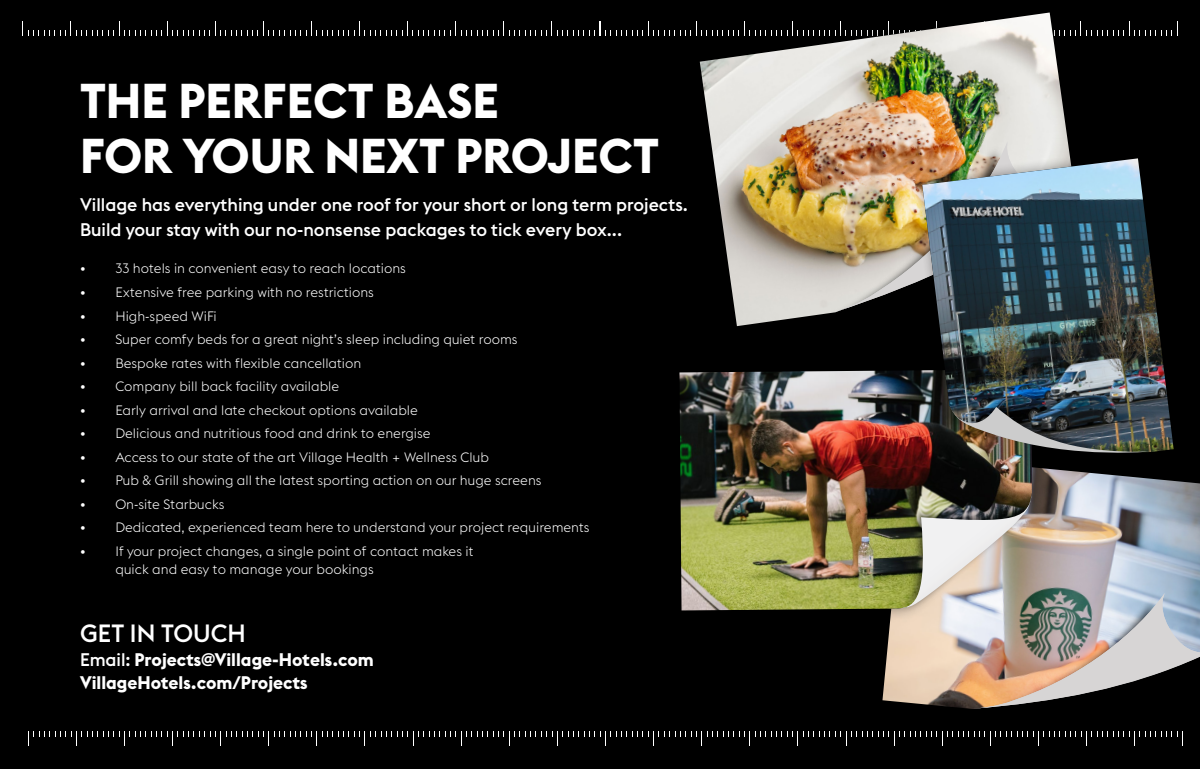
<style>
.page{position:relative;width:1200px;height:769px;background:#000}
.page>*{position:absolute;margin:0;border:0;box-sizing:border-box;transform-origin:0 0}
.t1{font:700 48.2px/54.4px "Village Flex";color:#fff}
.t2{font:500 24.7px "Village Flex";color:#fff}
.t3{font:500 18px/25px "Village Flex";color:#fff}
.t4{font:700 18px/22.6px "Village Flex";color:#fff}
.t5{font:300 13.4px/17.9px "Village Flex";color:#fff}
.s1{font-weight:500}
</style>
<div class="page">
<svg style="left:22px;top:21px;width:1156px;height:15px"></svg>
<svg style="left:683px;top:21px;width:421px;height:306px"></svg>
<img style="left:700px;top:12px;width:374px;height:314px">
<div style="left:816px;top:145px;width:253px;height:184px;background:#000;opacity:.75"></div>
<img style="left:833px;top:141px;width:241px;height:172px">
<img style="left:679px;top:370px;width:230px;height:240px">
<div style="left:880px;top:481px;width:156px;height:134px;background:#000;opacity:.61"></div>
<img style="left:888px;top:487px;width:312px;height:222px">
<img style="left:909px;top:145px;width:278px;height:344px">
<img style="left:922px;top:158px;width:252px;height:294px">
<div style="left:952px;top:399px;width:221px;height:57px;background:#000;opacity:.62"></div>
<img style="left:949px;top:405px;width:214px;height:56px">
<svg style="left:28px;top:731px;width:1155px;height:15px"></svg>
<h1 class="t1" style="left:80px;top:74px;width:581px">THE PERFECT BASE<br>FOR YOUR NEXT PROJECT</h1>
<h3 class="t3" style="left:80px;top:192px;width:609px">Village has everything under one roof for your short or long term projects.<br>Build your stay with our no-nonsense packages to tick every box...</h3>
<p class="t5" style="left:80px;top:260px;width:328px">• 33 hotels in convenient easy to reach locations</p>
<p class="t5" style="left:80px;top:283px;width:295px">• Extensive free parking with no restrictions</p>
<p class="t5" style="left:80px;top:307px;width:138px">• High-speed WiFi</p>
<p class="t5" style="left:80px;top:330px;width:439px">• Super comfy beds for a great night’s sleep including quiet rooms</p>
<p class="t5" style="left:80px;top:354px;width:283px">• Bespoke rates with flexible cancellation</p>
<p class="t5" style="left:80px;top:378px;width:261px">• Company bill back facility available</p>
<p class="t5" style="left:80px;top:401px;width:339px">• Early arrival and late checkout options available</p>
<p class="t5" style="left:80px;top:425px;width:352px">• Delicious and nutritious food and drink to energise</p>
<p class="t5" style="left:80px;top:448px;width:410px">• Access to our state of the art Village Health + Wellness Club</p>
<p class="t5" style="left:80px;top:472px;width:463px">• Pub &amp; Grill showing all the latest sporting action on our huge screens</p>
<p class="t5" style="left:80px;top:495px;width:146px">• On-site Starbucks</p>
<p class="t5" style="left:80px;top:519px;width:511px">• Dedicated, experienced team here to understand your project requirements</p>
<p class="t5" style="left:115px;top:542px;width:360px;text-indent:-35px">• If your project changes, a single point of contact makes it quick and easy to manage your bookings</p>
<h2 class="t2" style="left:80px;top:619px;width:167px">GET IN TOUCH</h2>
<h3 class="t4" style="left:80px;top:649px;width:295px"><span class="s1">Email:</span> Projects@Village-Hotels.com<br>VillageHotels.com/Projects</h3>
</div>
